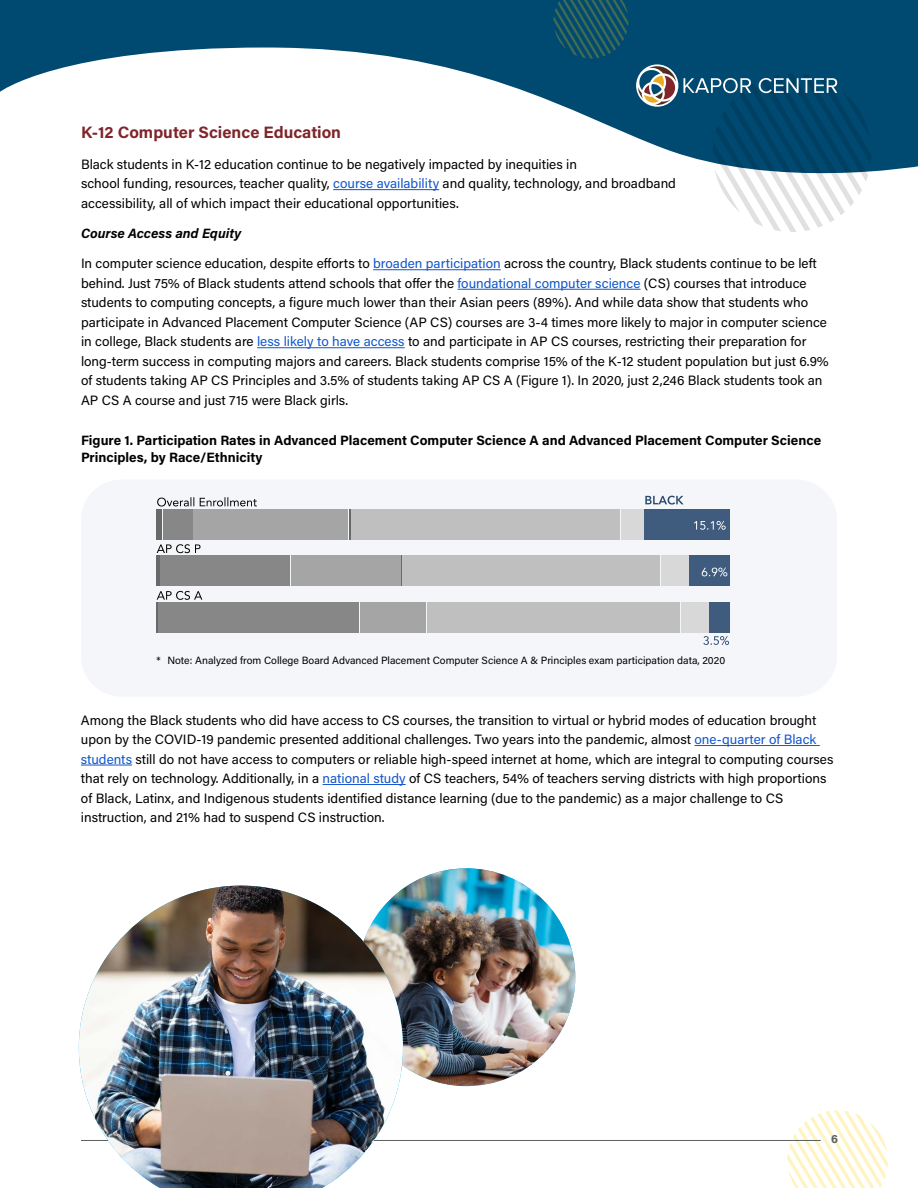
<style>
.page{position:relative;width:918px;height:1188px;background:#fff}
.page>*{position:absolute;margin:0;border:0;box-sizing:border-box;transform-origin:0 0}
.t1{font:700 16.5px "Acumin Pro";color:#80252a}
.t2{font:13.5px/19.5px "Acumin Pro";color:#000}
.t3{font:700 13.5px/16.2px "Acumin Pro";color:#000}
.t4{font:italic 700 13.5px "Acumin Pro";color:#000}
.t5{font:700 12px "Acumin Pro";color:#5b6063}
.t6{font:10.5px "Acumin Pro";color:#000}
.s1{color:#15c}
</style>
<div class="page">
<svg style="left:787px;top:1110px;width:101px;height:78px"></svg>
<svg style="left:0;top:0;width:918px;height:190px"></svg>
<svg style="left:554px;top:0;width:74px;height:59px;background:#155466"></svg>
<hr style="left:81px;top:1140px;width:740px;height:1px;background:#5b6063">
<svg style="left:636px;top:64px;width:235px;height:168px"></svg>
<div style="left:81px;top:480px;width:756px;height:217px;background:#f5f6fa;border-radius:40px"></div>
<hr style="left:333px;top:189px;width:106px;height:1px;background:#15c">
<hr style="left:373px;top:269px;width:128px;height:1px;background:#15c">
<hr style="left:458px;top:289px;width:183px;height:1px;background:#15c">
<hr style="left:257px;top:347px;width:148px;height:1px;background:#15c">
<hr style="left:695px;top:745px;width:125px;height:1px;background:#15c">
<hr style="left:81px;top:765px;width:51px;height:1px;background:#15c">
<hr style="left:323px;top:784px;width:83px;height:1px;background:#15c">
<svg style="left:157px;top:591px;width:45px;height:9px"></svg>
<svg style="left:157px;top:544px;width:44px;height:9px"></svg>
<svg style="left:157px;top:497px;width:100px;height:10px"></svg>
<hr style="left:157px;top:602px;width:1px;height:31px;background:#595959">
<hr style="left:157px;top:556px;width:3px;height:30px;background:#595959">
<div style="left:157px;top:509px;width:5px;height:30px;background:#686969"></div>
<div style="left:159px;top:602px;width:200px;height:31px;background:#878787"></div>
<div style="left:161px;top:556px;width:129px;height:30px;background:#878787"></div>
<div style="left:163px;top:509px;width:29px;height:30px;background:#878787"></div>
<div style="left:360px;top:602px;width:66px;height:31px;background:#a5a5a5"></div>
<div style="left:291px;top:556px;width:109px;height:30px;background:#a5a5a5"></div>
<div style="left:193px;top:509px;width:155px;height:30px;background:#a5a5a5"></div>
<hr style="left:402px;top:556px;width:1px;height:30px;background:#595959">
<hr style="left:349px;top:509px;width:1px;height:30px;background:#595959">
<div style="left:427px;top:602px;width:253px;height:31px;background:#b9b9b9"></div>
<div style="left:403px;top:556px;width:257px;height:30px;background:#b9b9b9"></div>
<div style="left:351px;top:509px;width:269px;height:30px;background:#b9b9b9"></div>
<div style="left:681px;top:602px;width:28px;height:31px;background:#d5d5d5"></div>
<div style="left:661px;top:556px;width:28px;height:30px;background:#d5d5d5"></div>
<div style="left:621px;top:509px;width:22px;height:30px;background:#d5d5d5"></div>
<div style="left:710px;top:602px;width:20px;height:31px;background:#3f5b7d"></div>
<div style="left:690px;top:556px;width:40px;height:30px;background:#3f5b7d"></div>
<div style="left:644px;top:509px;width:86px;height:30px;background:#3f5b7d"></div>
<svg style="left:703px;top:636px;width:26px;height:9px"></svg>
<svg style="left:702px;top:567px;width:25px;height:10px"></svg>
<svg style="left:694px;top:521px;width:32px;height:9px"></svg>
<svg style="left:645px;top:496px;width:39px;height:9px"></svg>
<img style="left:357px;top:868px;width:218px;height:218px;border-radius:109px">
<img style="left:79px;top:886px;width:324px;height:302px">
<p class="t1" style="left:81px;top:121px;width:262px">K-12 Computer Science Education</p>
<p class="t2" style="left:81px;top:154px;width:597px">Black students in K-12 education continue to be negatively impacted by inequities in<br>school funding, resources, teacher quality, <span class="s1">course availability</span> and quality, technology, and broadband accessibility, all of which impact their educational opportunities.</p>
<p class="t4" style="left:81px;top:224px;width:162px">Course Access and Equity</p>
<p class="t2" style="left:81px;top:253px;width:749px">In computer science education, despite efforts to <span class="s1">broaden participation</span> across the country, Black students continue to be left behind. Just 75% of Black students attend schools that offer the <span class="s1">foundational computer science</span> (CS) courses that introduce students to computing concepts, a figure much lower than their Asian peers (89%). And while data show that students who participate in Advanced Placement Computer Science (AP CS) courses are 3-4 times more likely to major in computer science in college, Black students are <span class="s1">less likely to have access</span> to and participate in AP CS courses, restricting their preparation for long-term success in computing majors and careers. Black students comprise 15% of the K-12 student population but just 6.9% of students taking AP CS Principles and 3.5% of students taking AP CS A (Figure 1). In 2020, just 2,246 Black students took an AP CS A course and just 715 were Black girls.</p>
<p class="t3" style="left:81px;top:432px;width:742px">Figure 1. Participation Rates in Advanced Placement Computer Science A and Advanced Placement Computer Science<br>Principles, by Race/Ethnicity</p>
<p class="t6" style="left:157px;top:653px;width:570px">* Note: Analyzed from College Board Advanced Placement Computer Science A &amp; Principles exam participation data, 2020</p>
<p class="t2" style="left:81px;top:710px;width:754px">Among the Black students who did have access to CS courses, the transition to virtual or hybrid modes of education brought upon by the COVID-19 pandemic presented additional challenges. Two years into the pandemic, almost <span class="s1">one-quarter of Black students</span> still do not have access to computers or reliable high-speed internet at home, which are integral to computing courses that rely on technology. Additionally, in a <span class="s1">national study</span> of CS teachers, 54% of teachers serving districts with high proportions of Black, Latinx, and Indigenous students identified distance learning (due to the pandemic) as a major challenge to CS instruction, and 21% had to suspend CS instruction.</p>
<p class="t5" style="left:831px;top:1130px;width:8px">6</p>
</div>
